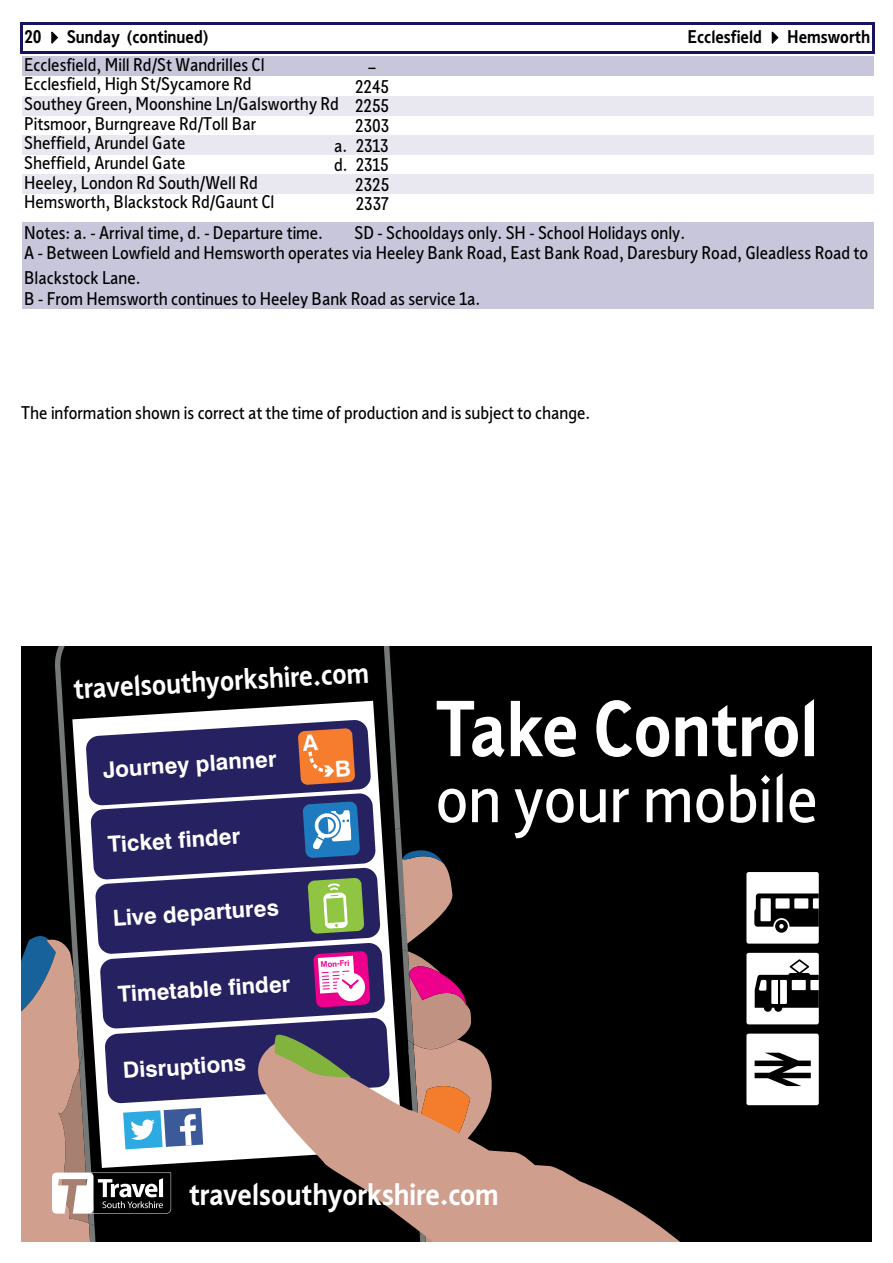
<style>
.page{position:relative;width:893px;height:1263px;background:#fff}
.page>*{position:absolute;margin:0;border:0;box-sizing:border-box;transform-origin:0 0}
.t1{font:700 77.4px "Sheffield Sans 2";color:#fff}
.t2{font:66.6px "Sheffield Sans 2";color:#fff}
.t3{font:700 30.6px "Sheffield Sans 2";color:#fff}
.t4{font:700 29.25px "Sheffield Sans 2";color:#fff}
.t5{font:700 22.2px "Swiss 721 BT";color:#fff}
.t6{font:18px/27.6px "Sheffield Sans 2";color:#000}
.t7{font:700 18px "Sheffield Sans 2";color:#000}
.t8{font:700 7.8px "Swiss 721 BT";color:#ec008c}
.s1{font-weight:700}
</style>
<div class="page">
<div style="left:22px;top:646px;width:850px;height:596px;background:#000"></div>
<svg style="left:72px;top:701px;width:322px;height:19px"></svg>
<svg style="left:511px;top:1152px;width:169px;height:90px;fill:#d09e8d"></svg>
<div style="left:746px;top:953px;width:73px;height:71px;background:#fff;border-radius:2px"></div>
<div style="left:746px;top:872px;width:73px;height:71px;background:#fff;border-radius:2px"></div>
<svg style="left:754px;top:893px;width:65px;height:40px"></svg>
<div style="left:746px;top:1034px;width:73px;height:71px;background:#fff;border-radius:2px"></div>
<svg style="left:755px;top:1053px;width:56px;height:33px"></svg>
<svg style="left:755px;top:959px;width:64px;height:53px"></svg>
<div style="left:22px;top:57px;width:851px;height:19px;background:#c7c6db"></div>
<div style="left:22px;top:96px;width:851px;height:20px;background:#e9e8f0"></div>
<div style="left:22px;top:135px;width:851px;height:20px;background:#e9e8f0"></div>
<div style="left:22px;top:174px;width:851px;height:20px;background:#e9e8f0"></div>
<div style="left:22px;top:222px;width:851px;height:86px;background:#c7c6db"></div>
<svg style="left:51px;top:31px;width:7px;height:13px"></svg>
<svg style="left:772px;top:31px;width:6px;height:13px"></svg>
<hr style="left:20px;top:23px;width:3px;height:31px;background:#16145f">
<hr style="left:872px;top:25px;width:3px;height:29px;background:#16145f">
<hr style="left:23px;top:23px;width:852px;height:2px;background:#16145f">
<hr style="left:23px;top:51px;width:852px;height:3px;background:#16145f">
<svg style="left:21px;top:720px;width:490px;height:522px"></svg>
<p class="t6" style="left:24px;top:23px;width:242px"><span class="s1">20</span> ✔ <span class="s1">Sunday (continued)<br></span>Ecclesfield, Mill Rd/St Wandrilles Cl</p>
<p class="t6" style="left:369px;top:53px;width:9px">–</p>
<p class="t7" style="left:688px;top:25px;width:184px">Ecclesfield ✔ Hemsworth</p>
<p class="t6" style="left:24px;top:70px;width:229px">Ecclesfield, High St/Sycamore Rd</p>
<p class="t6" style="left:24px;top:77px;width:366px;line-height:17.2px;text-align:right">2245<br>Southey Green, Moonshine Ln/Galsworthy Rd 2255</p>
<p class="t6" style="left:24px;top:109px;width:233px">Pitsmoor, Burngreave Rd/Toll Bar</p>
<p class="t6" style="left:355px;top:111px;width:36px">2303</p>
<p class="t6" style="left:24px;top:129px;width:163px">Sheffield, Arundel Gate</p>
<p class="t6" style="left:334px;top:131px;width:56px">a. 2313</p>
<p class="t6" style="left:24px;top:148px;width:163px">Sheffield, Arundel Gate</p>
<p class="t6" style="left:334px;top:151px;width:56px">d. 2315</p>
<p class="t6" style="left:24px;top:168px;width:235px">Heeley, London Rd South/Well Rd</p>
<p class="t6" style="left:355px;top:170px;width:35px">2325</p>
<p class="t6" style="left:24px;top:188px;width:252px">Hemsworth, Blackstock Rd/Gaunt Cl</p>
<p class="t6" style="left:356px;top:190px;width:34px">2337</p>
<p class="t6" style="left:24px;top:218px;width:300px">Notes: a. - Arrival time, d. - Departure time.</p>
<p class="t6" style="left:354px;top:218px;width:332px">SD - Schooldays only. SH - School Holidays only.</p>
<p class="t6" style="left:24px;top:240px;width:845px;line-height:24.9px">A - Between Lowfield and Hemsworth operates via Heeley Bank Road, East Bank Road, Daresbury Road, Gleadless Road to<br>Blackstock Lane.</p>
<p class="t6" style="left:24px;top:285px;width:457px">B - From Hemsworth continues to Heeley Bank Road as service 1a.</p>
<p class="t6" style="left:21px;top:398px;width:570px">The information shown is correct at the time of production and is subject to change.</p>
<h3 class="t4" style="left:73px;top:668px;width:297px;rotate:-3deg">travelsouthyorkshire.com</h3>
<p class="t5" style="left:102px;top:757px;width:175px;rotate:-4deg">Journey planner</p>
<p class="t5" style="left:107px;top:831px;width:134px;rotate:-4deg">Ticket finder</p>
<p class="t5" style="left:112px;top:905px;width:168px;rotate:-4deg">Live departures</p>
<p class="t5" style="left:117px;top:981px;width:174px;rotate:-4deg">Timetable finder</p>
<p class="t5" style="left:122px;top:1057px;width:125px;rotate:-4deg">Disruptions</p>
<p class="t8" style="left:320px;top:960px;width:30px;rotate:-4deg">Mon-Fri</p>
<h1 class="t1" style="left:436px;top:677px;width:384px">Take Control</h1>
<h2 class="t2" style="left:436px;top:754px;width:384px">on your mobile</h2>
<h3 class="t3" style="left:189px;top:1174px;width:311px">travelsouthyorkshire.com</h3>
</div>
